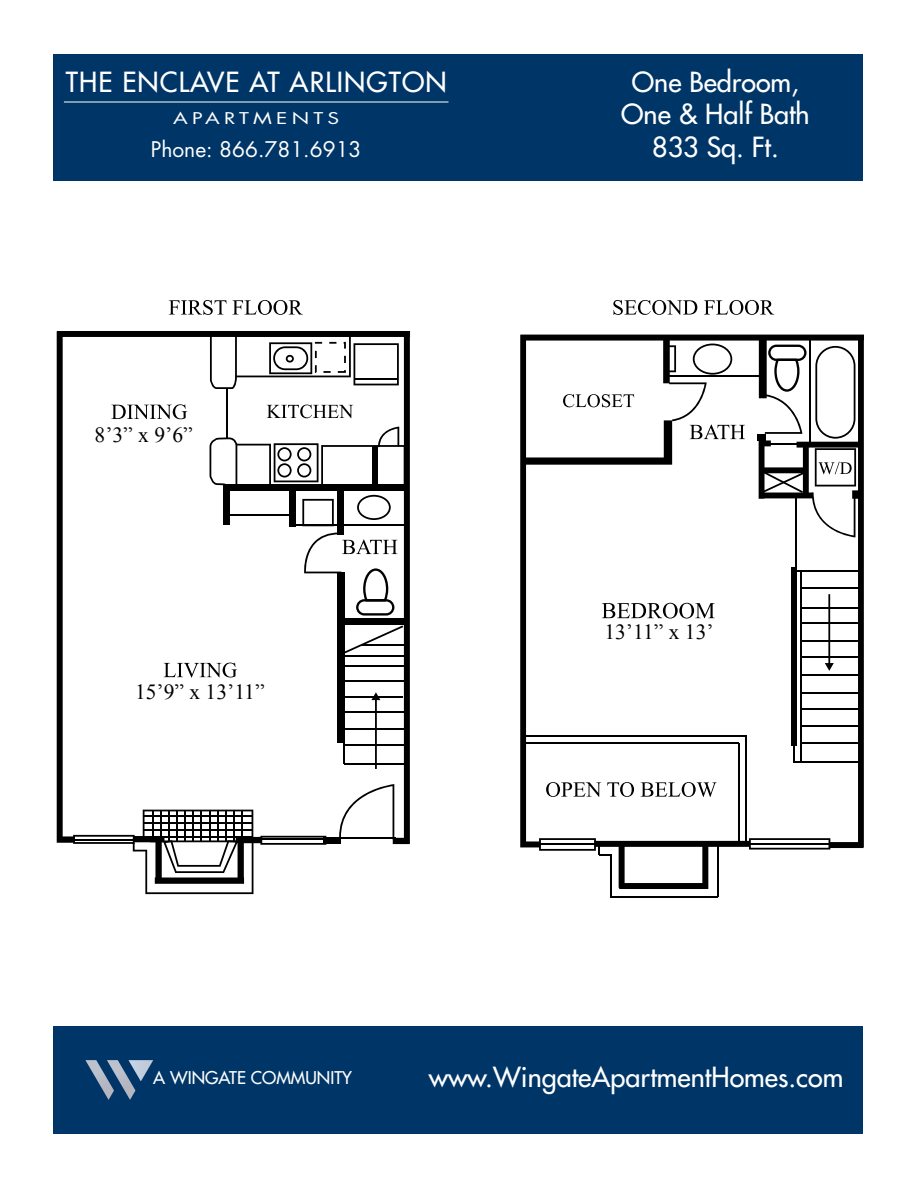
<style>
.page{position:relative;width:918px;height:1188px;background:#fff}
.page>*{position:absolute;margin:0;border:0;box-sizing:border-box;transform-origin:0 0}
.t1{font:27px "Futura";color:#fff}
.t2{font:27px "Futura";letter-spacing:.04em;color:#fff}
.t3{font:21.6px "Times New Roman";color:#000}
.t4{font:21px "Futura";color:#fff}
.t5{font:17.1px "Futura";color:#fff}
.t6{font:15.75px "Futura";letter-spacing:.2em;color:#fff;scale:1.33 1}
</style>
<div class="page">
<div style="left:53px;top:54px;width:810px;height:127px;background:#003667"></div>
<div style="left:53px;top:1026px;width:810px;height:108px;background:#003667"></div>
<img style="left:135px;top:1060px;width:18px;height:21px">
<img style="left:85px;top:1060px;width:22px;height:37px">
<img style="left:107px;top:1060px;width:28px;height:40px">
<hr style="left:64px;top:102px;width:385px;height:1px;background:#fff">
<svg style="left:57px;top:331px;width:353px;height:513px"></svg>
<div style="left:323px;top:837px;width:17px;height:6px;background:#000"></div>
<hr style="left:72px;top:839px;width:64px;height:2px;background:#000">
<svg style="left:73px;top:810px;width:253px;height:84px"></svg>
<svg style="left:339px;top:784px;width:55px;height:54px"></svg>
<hr style="left:343px;top:652px;width:2px;height:112px;background:#000">
<hr style="left:345px;top:763px;width:60px;height:1px;background:#000">
<hr style="left:345px;top:744px;width:60px;height:2px;background:#000">
<hr style="left:345px;top:728px;width:61px;height:1px;background:#000">
<hr style="left:345px;top:711px;width:61px;height:1px;background:#000">
<hr style="left:343px;top:696px;width:60px;height:2px;background:#000">
<hr style="left:344px;top:681px;width:61px;height:1px;background:#000">
<hr style="left:344px;top:665px;width:59px;height:2px;background:#000">
<hr style="left:345px;top:655px;width:61px;height:2px;background:#000">
<hr style="left:361px;top:644px;width:44px;height:2px;background:#000">
<svg style="left:345px;top:625px;width:58px;height:29px"></svg>
<div style="left:337px;top:572px;width:8px;height:170px;background:#000"></div>
<div style="left:342px;top:618px;width:64px;height:7px;background:#000"></div>
<div style="left:223px;top:484px;width:184px;height:6px;background:#000"></div>
<div style="left:223px;top:487px;width:7px;height:38px;background:#000"></div>
<div style="left:289px;top:488px;width:6px;height:39px;background:#000"></div>
<div style="left:337px;top:487px;width:7px;height:48px;background:#000"></div>
<hr style="left:228px;top:514px;width:61px;height:2px;background:#000">
<hr style="left:293px;top:524px;width:47px;height:2px;background:#000">
<hr style="left:341px;top:524px;width:65px;height:2px;background:#000">
<svg style="left:357px;top:495px;width:34px;height:25px"></svg>
<svg style="left:302px;top:499px;width:32px;height:25px"></svg>
<hr style="left:226px;top:388px;width:1px;height:50px;background:#000">
<hr style="left:339px;top:838px;width:56px;height:1px;background:#000">
<svg style="left:371px;top:692px;width:9px;height:77px"></svg>
<svg style="left:210px;top:335px;width:189px;height:54px"></svg>
<svg style="left:210px;top:427px;width:196px;height:59px"></svg>
<svg style="left:520px;top:335px;width:344px;height:513px"></svg>
<div style="left:791px;top:567px;width:6px;height:179px;background:#000"></div>
<hr style="left:666px;top:375px;width:96px;height:2px;background:#000">
<hr style="left:767px;top:443px;width:37px;height:2px;background:#000">
<hr style="left:795px;top:497px;width:2px;height:77px;background:#000">
<svg style="left:812px;top:493px;width:43px;height:44px"></svg>
<hr style="left:809px;top:338px;width:2px;height:106px;background:#000">
<svg style="left:765px;top:345px;width:42px;height:89px"></svg>
<svg style="left:815px;top:346px;width:40px;height:93px"></svg>
<svg style="left:793px;top:745px;width:7px;height:18px"></svg>
<hr style="left:800px;top:571px;width:2px;height:192px;background:#000">
<hr style="left:796px;top:570px;width:63px;height:2px;background:#000">
<hr style="left:801px;top:588px;width:61px;height:1px;background:#000">
<hr style="left:801px;top:607px;width:59px;height:2px;background:#000">
<hr style="left:801px;top:622px;width:58px;height:1px;background:#000">
<hr style="left:801px;top:640px;width:59px;height:1px;background:#000">
<hr style="left:802px;top:656px;width:57px;height:2px;background:#000">
<hr style="left:800px;top:674px;width:60px;height:2px;background:#000">
<hr style="left:801px;top:692px;width:59px;height:2px;background:#000">
<hr style="left:800px;top:708px;width:61px;height:2px;background:#000">
<hr style="left:800px;top:725px;width:61px;height:2px;background:#000">
<hr style="left:800px;top:742px;width:60px;height:2px;background:#000">
<hr style="left:800px;top:761px;width:63px;height:2px;background:#000">
<hr style="left:749px;top:843px;width:84px;height:2px;background:#000">
<hr style="left:534px;top:844px;width:67px;height:1px;background:#000">
<svg style="left:539px;top:838px;width:291px;height:51px"></svg>
<hr style="left:610px;top:854px;width:1px;height:42px;background:#000">
<hr style="left:610px;top:896px;width:108px;height:1px;background:#000">
<hr style="left:717px;top:844px;width:2px;height:53px;background:#000">
<hr style="left:524px;top:742px;width:215px;height:2px;background:#000">
<hr style="left:738px;top:743px;width:1px;height:100px;background:#000">
<hr style="left:523px;top:735px;width:223px;height:2px;background:#000">
<hr style="left:745px;top:735px;width:2px;height:107px;background:#000">
<svg style="left:761px;top:471px;width:44px;height:23px"></svg>
<svg style="left:665px;top:345px;width:11px;height:27px"></svg>
<svg style="left:693px;top:344px;width:39px;height:31px"></svg>
<svg style="left:825px;top:594px;width:9px;height:77px"></svg>
<div style="left:758px;top:435px;width:8px;height:6px;background:#000"></div>
<svg style="left:267px;top:405px;width:86px;height:13px"></svg>
<svg style="left:815px;top:448px;width:41px;height:38px"></svg>
<svg style="left:669px;top:382px;width:76px;height:57px"></svg>
<svg style="left:164px;top:663px;width:73px;height:14px"></svg>
<svg style="left:111px;top:404px;width:76px;height:15px"></svg>
<svg style="left:602px;top:603px;width:113px;height:16px"></svg>
<svg style="left:563px;top:394px;width:71px;height:13px"></svg>
<svg style="left:303px;top:533px;width:95px;height:83px"></svg>
<svg style="left:546px;top:782px;width:55px;height:15px"></svg>
<svg style="left:607px;top:782px;width:27px;height:15px"></svg>
<svg style="left:641px;top:782px;width:76px;height:15px"></svg>
<svg style="left:169px;top:300px;width:134px;height:15px"></svg>
<svg style="left:613px;top:300px;width:84px;height:15px"></svg>
<svg style="left:704px;top:300px;width:70px;height:15px"></svg>
<p class="t2" style="left:66px;top:64px;width:382px">THE ENCLAVE AT ARLINGTON</p>
<p class="t6" style="left:173px;top:108px;width:126px">APARTMENTS</p>
<p class="t4" style="left:151px;top:135px;width:212px">Phone: 866.781.6913</p>
<p class="t3" style="left:95px;top:420px;width:100px">8’3” x 9’6”</p>
<p class="t3" style="left:135px;top:677px;width:131px">15’9” x 13’11”</p>
<p class="t1" style="left:632px;top:64px;width:169px">One Bedroom,</p>
<p class="t1" style="left:621px;top:97px;width:190px">One &amp; Half Bath</p>
<p class="t1" style="left:652px;top:129px;width:128px">833 Sq. Ft.</p>
<p class="t3" style="left:604px;top:617px;width:111px">13’11” x 13’</p>
<p class="t5" style="left:153px;top:1067px;width:200px">A WINGATE COMMUNITY</p>
<p class="t1" style="left:429px;top:1060px;width:416px">www.WingateApartmentHomes.com</p>
</div>
